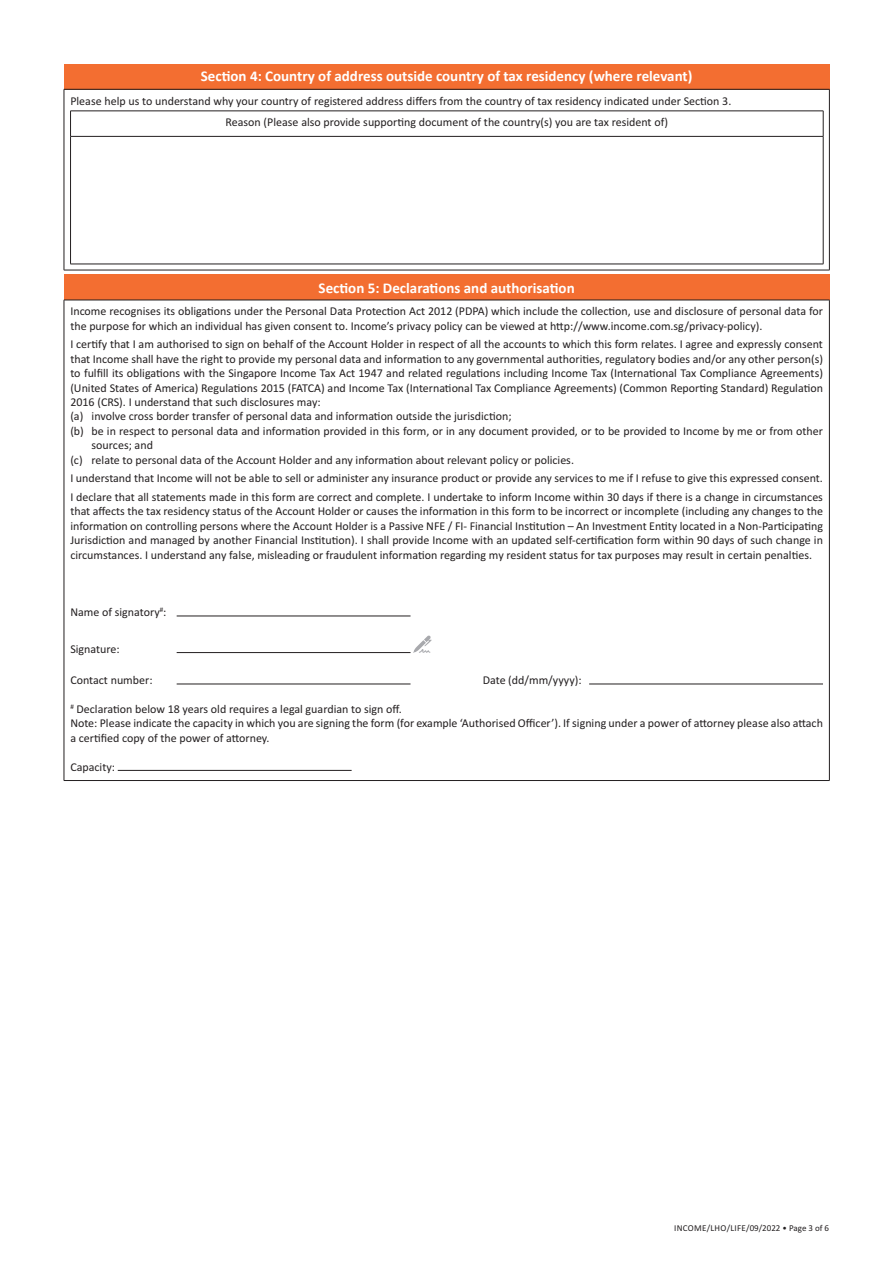
<style>
.page{position:relative;width:893px;height:1263px;background:#fff}
.page>*{position:absolute;margin:0;border:0;box-sizing:border-box;transform-origin:0 0}
.table_head{font:700 15px "Calibri";color:#fff}
.table_body{font:12px/14.4px "Calibri";color:#231f20}
.table_body_1_0{font:12px "Calibri";color:#231f20}
.t1{font:9px "Calibri";letter-spacing:.035em;color:#231f20}
</style>
<div class="page">
<div style="left:64px;top:274px;width:765px;height:26px;background:#f36e31"></div>
<hr style="left:64px;top:300px;width:1px;height:480px;background:#231f20">
<hr style="left:829px;top:300px;width:1px;height:480px;background:#231f20">
<hr style="left:64px;top:300px;width:766px;height:1px;background:#231f20">
<hr style="left:64px;top:780px;width:766px;height:1px;background:#231f20">
<hr style="left:177px;top:616px;width:234px;height:1px;background:#231f20">
<hr style="left:177px;top:652px;width:234px;height:1px;background:#231f20">
<svg style="left:413px;top:635px;width:19px;height:18px"></svg>
<hr style="left:177px;top:684px;width:234px;height:1px;background:#231f20">
<hr style="left:589px;top:684px;width:234px;height:1px;background:#231f20">
<hr style="left:118px;top:770px;width:234px;height:1px;background:#231f20">
<div style="left:64px;top:64px;width:765px;height:25px;background:#f36e31"></div>
<hr style="left:64px;top:89px;width:766px;height:1px;background:#231f20">
<hr style="left:64px;top:89px;width:1px;height:181px;background:#231f20">
<hr style="left:829px;top:89px;width:1px;height:181px;background:#231f20">
<hr style="left:64px;top:270px;width:766px;height:1px;background:#231f20">
<hr style="left:70px;top:111px;width:753px;height:1px;background:#231f20">
<svg style="left:70px;top:111px;width:1px;height:25px"></svg>
<svg style="left:823px;top:111px;width:1px;height:25px"></svg>
<hr style="left:70px;top:136px;width:753px;height:1px;background:#231f20">
<hr style="left:70px;top:137px;width:1px;height:127px;background:#231f20">
<hr style="left:823px;top:137px;width:1px;height:127px;background:#231f20">
<hr style="left:70px;top:264px;width:753px;height:1px;background:#231f20">
<p class="table_head" style="left:201px;top:67px;width:493px">Section 4: Country of address outside country of tax residency (where relevant)</p>
<p class="table_body_1_0" style="left:70px;top:93px;width:662px">Please help us to understand why your country of registered address differs from the country of tax residency indicated under Section 3.</p>
<p class="table_body" style="left:226px;top:115px;width:444px">Reason (Please also provide supporting document of the country(s) you are tax resident of)</p>
<p class="table_head" style="left:319px;top:278px;width:258px">Section 5: Declarations and authorisation</p>
<p class="table_body" style="left:70px;top:304px;width:754px">Income recognises its obligations under the Personal Data Protection Act 2012 (PDPA) which include the collection, use and disclosure of personal data for the purpose for which an individual has given consent to. Income’s privacy policy can be viewed at http://www.income.com.sg/privacy-policy).</p>
<p class="table_body" style="left:70px;top:337px;width:754px;text-align:justify">I certify that I am authorised to sign on behalf of the Account Holder in respect of all the accounts to which this form relates. I agree and expressly consent that Income shall have the right to provide my personal data and information to any governmental authorities, regulatory bodies and/or any other person(s) to fulfill its obligations with the Singapore Income Tax Act 1947 and related regulations including Income Tax (International Tax Compliance Agreements) (United States of America) Regulations 2015 (FATCA) and Income Tax (International Tax Compliance Agreements) (Common Reporting Standard) Regulation 2016 (CRS). I understand that such disclosures may:</p>
<p class="table_body" style="left:70px;top:409px;width:443px">(a) involve cross border transfer of personal data and information outside the jurisdiction;</p>
<p class="table_body" style="left:92px;top:423px;width:733px;text-indent:-21px">(b) be in respect to personal data and information provided in this form, or in any document provided, or to be provided to Income by me or from other sources; and</p>
<p class="table_body" style="left:70px;top:452px;width:505px">(c) relate to personal data of the Account Holder and any information about relevant policy or policies.</p>
<p class="table_body" style="left:70px;top:471px;width:754px">I understand that Income will not be able to sell or administer any insurance product or provide any services to me if I refuse to give this expressed consent.</p>
<p class="table_body" style="left:70px;top:489px;width:754px;text-align:justify">I declare that all statements made in this form are correct and complete. I undertake to inform Income within 30 days if there is a change in circumstances that affects the tax residency status of the Account Holder or causes the information in this form to be incorrect or incomplete (including any changes to the information on controlling persons where the Account Holder is a Passive NFE / FI- Financial Institution – An Investment Entity located in a Non-Participating Jurisdiction and managed by another Financial Institution). I shall provide Income with an updated self-certification form within 90 days of such change in circumstances. I understand any false, misleading or fraudulent information regarding my resident status for tax purposes may result in certain penalties.</p>
<p class="table_body" style="left:70px;top:605px;width:98px">Name of signatory<sup>#</sup>:</p>
<p class="table_body" style="left:70px;top:641px;width:51px">Signature:</p>
<p class="table_body" style="left:70px;top:673px;width:84px">Contact number:</p>
<p class="table_body" style="left:483px;top:673px;width:100px">Date (dd/mm/yyyy):</p>
<p class="table_body" style="left:70px;top:701px;width:333px"><sup>#</sup> Declaration below 18 years old requires a legal guardian to sign off.</p>
<p class="table_body" style="left:70px;top:716px;width:754px">Note: Please indicate the capacity in which you are signing the form (for example ‘Authorised Officer’). If signing under a power of attorney please also attach a certified copy of the power of attorney.</p>
<p class="table_body" style="left:70px;top:759px;width:46px">Capacity:</p>
<p class="t1" style="left:674px;top:1223px;width:157px">INCOME/LHO/LIFE/09/2022 • Page 3 of 6</p>
</div>
